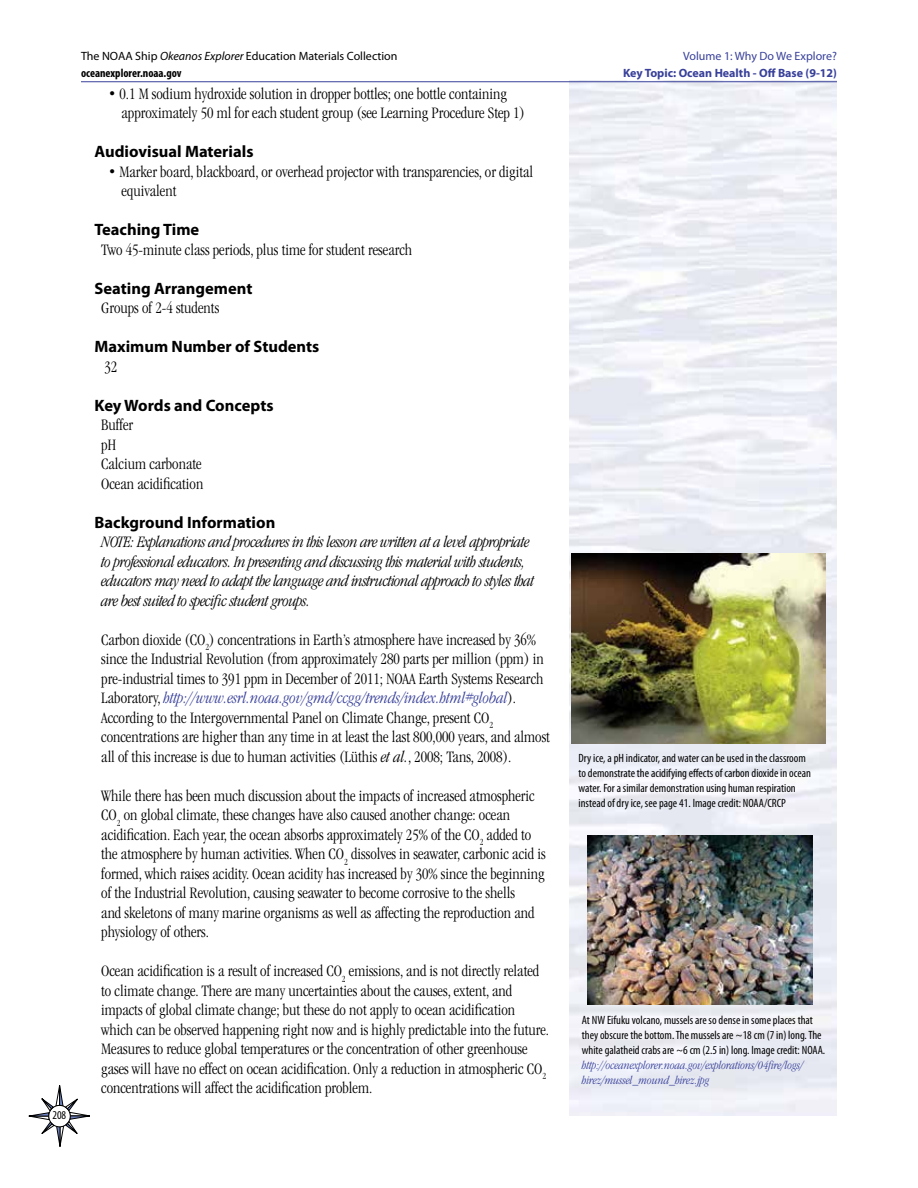
<style>
.page{position:relative;width:918px;height:1188px;background:#fff}
.page>*{position:absolute;margin:0;border:0;box-sizing:border-box;transform-origin:0 0}
.body_text{font:300 condensed 16.5px/19.5px "ITC Garamond Std";color:#000}
.body_text-2{font:italic 300 condensed 16.5px/19.5px "ITC Garamond Std";letter-spacing:-.025em;color:#000}
.Materials{font:300 condensed 16.5px/19.5px "ITC Garamond Std";color:#000}
.Headers{font:700 16.5px "Myriad Pro";color:#000}
.captions{font:condensed 12px/15px "Myriad Pro";color:#000}
.caption_link{font:italic 300 condensed 12px/15px "ITC Garamond Std";color:#38409a}
.t1{font:12px/16.5px "Myriad Pro";color:#000}
.t2{font:700 12px "Myriad Pro";color:#38409a}
.t3{font:12px "Myriad Pro";color:#38409a}
.s1{font-style:italic}
.s2{font-weight:700;font-stretch:condensed}
.s3{font-style:italic;color:#38409a}
</style>
<div class="page">
<svg style="left:28px;top:1085px;width:62px;height:62px"></svg>
<img style="left:570px;top:82px;width:267px;height:1034px">
<hr style="left:81px;top:81px;width:756px;height:1px;background:#38409a">
<img style="left:588px;top:836px;width:225px;height:169px">
<img style="left:572px;top:554px;width:253px;height:190px">
<p class="captions" style="left:52px;top:1108px;width:15px">208</p>
<p class="t1" style="left:81px;top:48px;width:318px">The NOAA Ship <span class="s1">Okeanos Explorer</span> Education Materials Collection <span class="s2">oceanexplorer.noaa.gov</span></p>
<p class="Materials" style="left:122px;top:84px;width:405px;text-indent:-14px">• 0.1 M sodium hydroxide solution in dropper bottles; one bottle containing approximately 50 ml for each student group (see Learning Procedure Step 1)</p>
<p class="Headers" style="left:94px;top:141px;width:161px">Audiovisual Materials</p>
<p class="Materials" style="left:122px;top:162px;width:413px;text-indent:-14px">• Marker board, blackboard, or overhead projector with transparencies, or digital equivalent</p>
<p class="Headers" style="left:94px;top:219px;width:106px">Teaching Time</p>
<p class="body_text" style="left:101px;top:240px;width:313px">Two 45-minute class periods, plus time for student research</p>
<p class="Headers" style="left:94px;top:278px;width:159px">Seating Arrangement</p>
<p class="body_text" style="left:101px;top:298px;width:120px">Groups of 2-4 students</p>
<p class="Headers" style="left:94px;top:336px;width:226px">Maximum Number of Students</p>
<p class="body_text" style="left:104px;top:357px;width:14px">32</p>
<p class="Headers" style="left:94px;top:395px;width:181px">Key Words and Concepts</p>
<p class="body_text" style="left:101px;top:415px;width:33px">Buffer</p>
<p class="body_text" style="left:101px;top:435px;width:16px">pH</p>
<p class="body_text" style="left:101px;top:454px;width:102px">Calcium carbonate</p>
<p class="body_text" style="left:101px;top:474px;width:104px">Ocean acidification</p>
<p class="Headers" style="left:94px;top:512px;width:182px">Background Information</p>
<p class="body_text-2" style="left:101px;top:533px;width:434px">NOTE: Explanations and procedures in this lesson are written at a level appropriate to professional educators. In presenting and discussing this material with students, educators may need to adapt the language and instructional approach to styles that are best suited to specific student groups.</p>
<p class="body_text" style="left:101px;top:630px;width:450px">Carbon dioxide (CO<sub>2</sub>) concentrations in Earth’s atmosphere have increased by 36% since the Industrial Revolution (from approximately 280 parts per million (ppm) in pre-industrial times to 391 ppm in December of 2011; NOAA Earth Systems Research Laboratory, <span class="s3">http://www.esrl.noaa.gov/gmd/ccgg/trends/index.html#global</span>).<br>According to the Intergovernmental Panel on Climate Change, present CO<sub>2 </sub>concentrations are higher than any time in at least the last 800,000 years, and almost all of this increase is due to human activities (Lüthis <span class="s1">et al.</span>, 2008; Tans, 2008).</p>
<p class="body_text" style="left:101px;top:786px;width:446px">While there has been much discussion about the impacts of increased atmospheric CO<sub>2</sub> on global climate, these changes have also caused another change: ocean acidification. Each year, the ocean absorbs approximately 25% of the CO<sub>2</sub> added to the atmosphere by human activities. When CO<sub>2</sub> dissolves in seawater, carbonic acid is formed, which raises acidity. Ocean acidity has increased by 30% since the beginning of the Industrial Revolution, causing seawater to become corrosive to the shells<br>and skeletons of many marine organisms as well as affecting the reproduction and physiology of others.</p>
<p class="body_text" style="left:101px;top:961px;width:449px">Ocean acidification is a result of increased CO<sub>2</sub> emissions, and is not directly related to climate change. There are many uncertainties about the causes, extent, and impacts of global climate change; but these do not apply to ocean acidification which can be observed happening right now and is highly predictable into the future.<br>Measures to reduce global temperatures or the concentration of other greenhouse gases will have no effect on ocean acidification. Only a reduction in atmospheric CO<sub>2 </sub>concentrations will affect the acidification problem.</p>
<p class="t3" style="left:683px;top:49px;width:155px">Volume 1: Why Do We Explore?</p>
<p class="t2" style="left:623px;top:65px;width:215px">Key Topic: Ocean Health - Off Base (9-12)</p>
<p class="captions" style="left:579px;top:750px;width:234px">Dry ice, a pH indicator, and water can be used in the classroom to demonstrate the acidifying effects of carbon dioxide in ocean water. For a similar demonstration using human respiration instead of dry ice, see page 41. Image credit: NOAA/CRCP</p>
<p class="captions" style="left:582px;top:1012px;width:245px">At NW Eifuku volcano, mussels are so dense in some places that they obscure the bottom. The mussels are ~18 cm (7 in) long. The white galatheid crabs are ~6 cm (2.5 in) long. Image credit: NOAA.</p>
<p class="caption_link" style="left:582px;top:1058px;width:223px">http://oceanexplorer.noaa.gov/explorations/04fire/logs/ hirez/mussel_mound_hirez.jpg</p>
</div>
